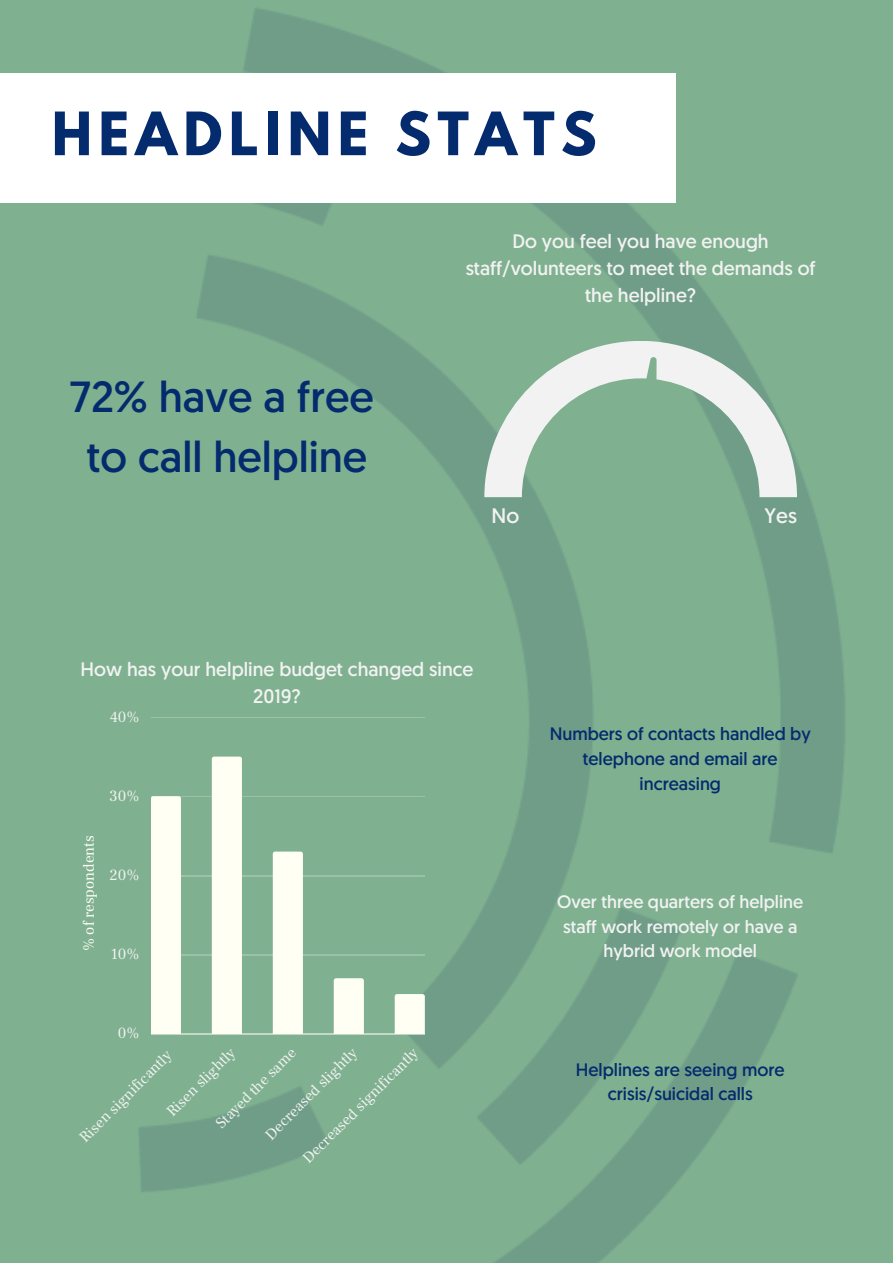
<style>
.page{position:relative;width:893px;height:1264px;background:#fff}
.page>*{position:absolute;margin:0;border:0;box-sizing:border-box;transform-origin:0 0}
.t1{font:700 52.95px "League Spartan";letter-spacing:.12em;color:#042b6d}
.t2{font:43.5px "Geomanist";color:#042b6d}
.t3{font:21px "Geomanist";color:#f2f2f2}
.t4{font:19.5px/27px "Geomanist";color:#f2f2f2;text-align:center}
.t5{font:18px/24.8px "Geomanist";color:#042b6d;text-align:center}
.t6{font:18px/24.8px "Geomanist";color:#f2f2f2;text-align:center}
.t7{font:15.3px "Frank Ruhl Libre";color:#fffff4}
.t8{font:15.15px "Frank Ruhl Libre";color:#f2f2f2}
</style>
<div class="page">
<div style="left:0;top:0;width:892px;height:1262px;background:#7fb190"></div>
<img style="left:0;top:8px;width:845px;height:1254px">
<hr style="left:151px;top:717px;width:274px;height:1px;background:#f2f2f2">
<hr style="left:151px;top:796px;width:274px;height:1px;background:#f2f2f2">
<hr style="left:151px;top:875px;width:274px;height:1px;background:#f2f2f2">
<hr style="left:151px;top:954px;width:274px;height:1px;background:#f2f2f2">
<hr style="left:151px;top:1033px;width:274px;height:1px;background:#f2f2f2">
<div style="left:151px;top:796px;width:30px;height:238px;background:#fffff4"></div>
<svg style="left:212px;top:756px;width:30px;height:3px"></svg>
<svg style="left:273px;top:851px;width:30px;height:3px"></svg>
<div style="left:334px;top:978px;width:30px;height:56px;background:#fffff4"></div>
<svg style="left:394px;top:994px;width:31px;height:40px"></svg>
<svg style="left:484px;top:341px;width:313px;height:156px"></svg>
<svg style="left:624px;top:357px;width:32px;height:140px"></svg>
<div style="left:0;top:73px;width:676px;height:129px;background:#fff"></div>
<p class="t1" style="left:52px;top:107px;width:546px">HEADLINE STATS</p>
<p class="t2" style="left:69px;top:379px;width:306px">72% have a free</p>
<p class="t2" style="left:87px;top:439px;width:282px">to call helpline</p>
<p class="t4" style="left:465px;top:230px;width:351px">Do you feel you have enough staff/volunteers to meet the demands of the helpline?</p>
<p class="t3" style="left:491px;top:507px;width:29px">No</p>
<p class="t3" style="left:764px;top:507px;width:34px">Yes</p>
<p class="t4" style="left:81px;top:657px;width:394px">How has your helpline budget changed since<br>2019?</p>
<p class="t8" style="left:110px;top:707px;width:31px">40%</p>
<p class="t8" style="left:110px;top:786px;width:31px">30%</p>
<p class="t7" style="left:79px;top:951px;width:117px;rotate:-90deg">% of respondents</p>
<p class="t8" style="left:110px;top:865px;width:31px">20%</p>
<p class="t8" style="left:111px;top:944px;width:30px">10%</p>
<p class="t8" style="left:118px;top:1023px;width:23px">0%</p>
<p class="t8" style="left:298px;top:1153px;width:158px;rotate:-45deg">Decreased significantly</p>
<p class="t8" style="left:261px;top:1130px;width:124px;rotate:-45deg">Decreased slightly</p>
<p class="t8" style="left:162px;top:1106px;width:91px;rotate:-45deg">Risen slightly</p>
<p class="t8" style="left:211px;top:1118px;width:108px;rotate:-45deg">Stayed the same</p>
<p class="t8" style="left:75px;top:1133px;width:125px;rotate:-45deg">Risen significantly</p>
<p class="t5" style="left:549px;top:723px;width:262px">Numbers of contacts handled by telephone and email are increasing</p>
<p class="t6" style="left:557px;top:890px;width:247px">Over three quarters of helpline staff work remotely or have a hybrid work model</p>
<p class="t5" style="left:576px;top:1058px;width:210px">Helplines are seeing more crisis/suicidal calls</p>
</div>
